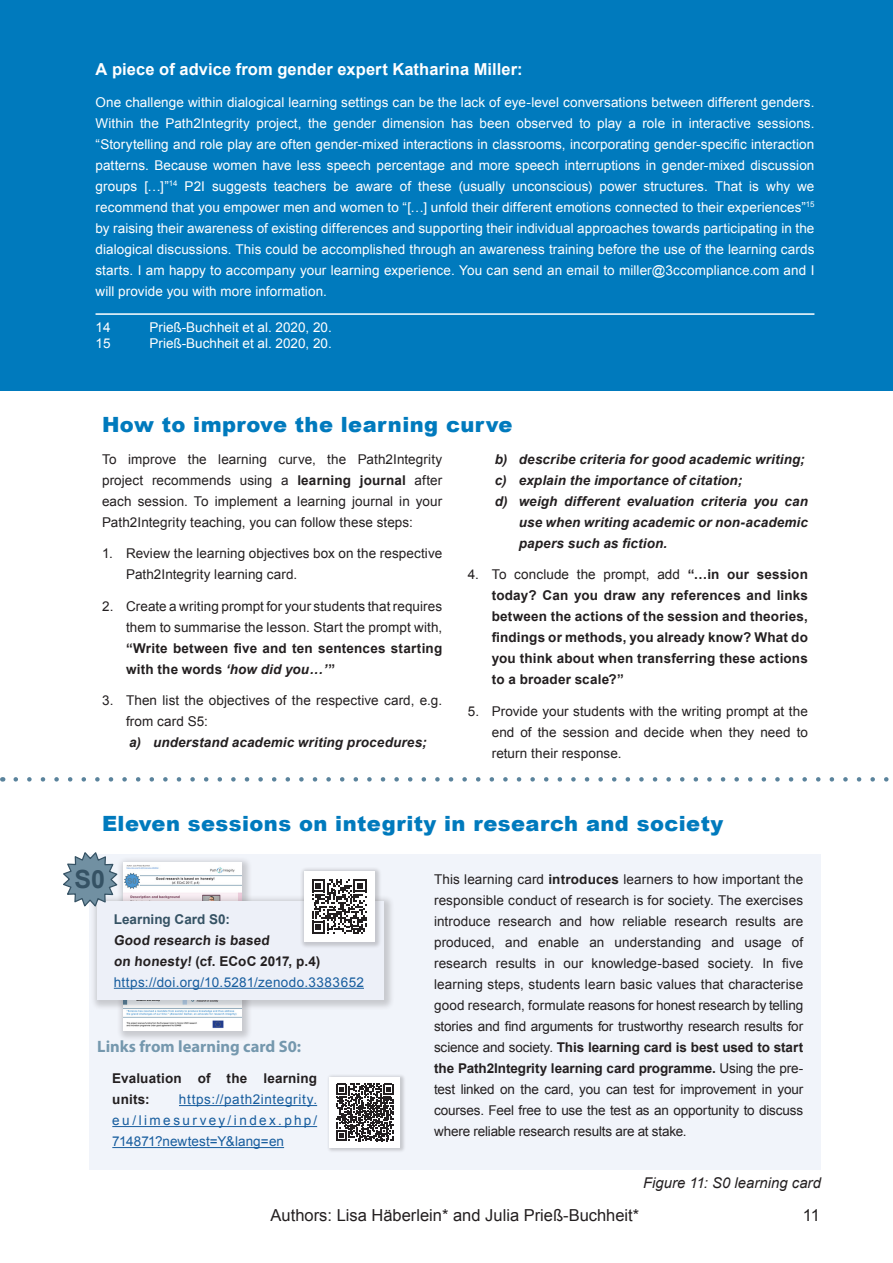
<style>
.page{position:relative;width:893px;height:1263px;background:#fff}
.page>*{position:absolute;margin:0;border:0;box-sizing:border-box;transform-origin:0 0}
.t1{font:700 25.05px "Arial";color:#355264}
.Content_section_head{font:900 21px "Arial";letter-spacing:.02em;color:#007abd}
.t2{font:16.5px "Arial";color:#231f20}
.numbered_list{font:700 16.5px "Arial";letter-spacing:.005em;color:#fff}
.Content_section_subh{font:700 16.5px "Myriad Pro";color:#7598ae}
.References_TOC{font:italic 14.85px "Arial";letter-spacing:.005em;color:#231f20}
.infobox_text{font:13.5px/21px "Arial";letter-spacing:.01em;color:#fff;text-align:justify}
.Main_text{font:13.5px/21px "Arial";letter-spacing:-.005em;color:#231f20;text-align:justify}
.numbered_list-2{font:13.5px/21px "Arial";letter-spacing:.01em;color:#231f20}
.numbered_list-3{font:700 13.5px/21px "Arial";letter-spacing:.015em;color:#231f20;text-align:justify}
.numbered_list_indent{font:italic 700 13.5px/21px "Arial";letter-spacing:.01em;color:#231f20;text-align:justify}
.Links{font:13.5px/21px "Arial";letter-spacing:.045em;color:#175d9e;text-align:justify}
.numbered_list-4{font:13.5px "Arial";letter-spacing:.03em;color:#175d9e}
.infobox_first_footno{font:13.5px "Arial";color:#fff}
.infobox_second_footn{font:13.5px "Arial";color:#fff}
.Links-2{font:700 13.5px/21px "Arial";letter-spacing:.01em;color:#231f20}
.numbered_list-5{font:700 13.5px "Arial";color:#355264}
.s1{font-weight:700}
.s2{font-weight:700;font-style:italic}
.s3{font-weight:400}
</style>
<div class="page">
<div style="left:0;top:0;width:893px;height:390px;background:#007abd"></div>
<hr style="left:96px;top:313px;width:718px;height:2px;background:#fff">
<svg style="left:16px;top:777px;width:873px;height:5px"></svg>
<div style="left:89px;top:854px;width:732px;height:316px;background:#f1f4fa"></div>
<div style="left:116px;top:856px;width:137px;height:186px;background:#231f20;opacity:.2"></div>
<img style="left:123px;top:863px;width:119px;height:168px">
<div style="left:90px;top:895px;width:305px;height:116px;background:#231f20;opacity:.2"></div>
<div style="left:97px;top:901px;width:287px;height:98px;background:#edf0f8"></div>
<hr style="left:114px;top:988px;width:250px;height:1px;background:#175d9e">
<svg style="left:63px;top:852px;width:54px;height:54px"></svg>
<div style="left:326px;top:1074px;width:80px;height:79px;background:#231f20;opacity:.2"></div>
<div style="left:330px;top:1077px;width:70px;height:70px;background:#fff"></div>
<svg style="left:336px;top:1083px;width:58px;height:58px"></svg>
<hr style="left:179px;top:1105px;width:138px;height:1px;background:#175d9e">
<hr style="left:112px;top:1126px;width:205px;height:1px;background:#175d9e">
<hr style="left:112px;top:1147px;width:172px;height:1px;background:#175d9e">
<div style="left:299px;top:867px;width:83px;height:82px;background:#231f20;opacity:.2"></div>
<div style="left:304px;top:872px;width:70px;height:70px;background:#fff"></div>
<svg style="left:312px;top:879px;width:55px;height:55px"></svg>
<p class="numbered_list" style="left:96px;top:58px;width:429px">A piece of advice from gender expert Katharina Miller:</p>
<p class="infobox_text" style="left:96px;top:91px;width:720px">One challenge within dialogical learning settings can be the lack of eye-level conversations between different genders.<br>Within the Path2Integrity project, the gender dimension has been observed to play a role in interactive sessions. “Storytelling and role play are often gender-mixed interactions in classrooms, incorporating gender-specific interaction patterns. Because women have less speech percentage and more speech interruptions in gender-mixed discussion groups […]”<sup>14</sup> P2I suggests teachers be aware of these (usually unconscious) power structures. That is why we recommend that you empower men and women to “[…] unfold their different emotions connected to their experiences”<sup>15 </sup>by raising their awareness of existing differences and supporting their individual approaches towards participating in the dialogical discussions. This could be accomplished through an awareness training before the use of the learning cards starts. I am happy to accompany your learning experience. You can send an email to miller@3ccompliance.com and I will provide you with more information.</p>
<p class="infobox_first_footno" style="left:96px;top:318px;width:17px">14</p>
<p class="infobox_first_footno" style="left:150px;top:318px;width:184px">Prieß-Buchheit et al. 2020, 20.</p>
<p class="infobox_second_footn" style="left:96px;top:334px;width:17px">15</p>
<p class="infobox_second_footn" style="left:150px;top:334px;width:184px">Prieß-Buchheit et al. 2020, 20.</p>
<p class="Content_section_head" style="left:102px;top:409px;width:412px">How to improve the learning curve</p>
<p class="Main_text" style="left:102px;top:448px;width:342px">To improve the learning curve, the Path2Integrity project recommends using a <span class="s1">learning journal</span> after each session. To implement a learning journal in your Path2Integrity teaching, you can follow these steps:</p>
<p class="numbered_list-2" style="left:126px;top:543px;width:318px;text-indent:-24px">1. Review the learning objectives box on the respective<br>Path2Integrity learning card.</p>
<p class="numbered_list-2" style="left:126px;top:595px;width:318px;text-align:justify;text-indent:-24px">2. Create a writing prompt for your students that requires them to summarise the lesson. Start the prompt with, <span class="s1">“Write between five and ten sentences starting with the words</span> <span class="s2">‘how did you...’</span><span class="s1">”</span></p>
<p class="numbered_list-2" style="left:126px;top:690px;width:318px;text-indent:-24px">3. Then list the objectives of the respective card, e.g. from card S5:</p>
<p class="numbered_list_indent" style="left:129px;top:732px;width:299px">a) understand academic writing procedures;</p>
<p class="numbered_list_indent" style="left:495px;top:449px;width:311px">b) describe criteria for good academic writing;</p>
<p class="numbered_list_indent" style="left:495px;top:470px;width:249px">c) explain the importance of citation;</p>
<p class="numbered_list_indent" style="left:519px;top:491px;width:291px;text-indent:-24px">d) weigh different evaluation criteria you can use when writing academic or non-academic papers such as fiction.</p>
<p class="numbered_list-3" style="left:492px;top:564px;width:318px;text-indent:-24px"><span class="s3">4. To conclude the prompt, add</span> “…in our session today? Can you draw any references and links between the actions of the session and theories, findings or methods, you already know? What do you think about when transferring these actions to a broader scale?”</p>
<p class="numbered_list-2" style="left:492px;top:700px;width:318px;text-align:justify;text-indent:-24px">5. Provide your students with the writing prompt at the end of the session and decide when they need to return their response.</p>
<p class="Content_section_head" style="left:102px;top:808px;width:623px">Eleven sessions on integrity in research and society</p>
<p class="t1" style="left:74px;top:863px;width:32px">S0</p>
<p class="Main_text" style="left:434px;top:868px;width:371px">This learning card <span class="s1">introduces</span> learners to how important the responsible conduct of research is for society. The exercises introduce research and how reliable research results are produced, and enable an understanding and usage of research results in our knowledge-based society. In five learning steps, students learn basic values that characterise good research, formulate reasons for honest research by telling stories and find arguments for trustworthy research results for science and society. <span class="s1">This learning card is best used to start the Path2Integrity learning card programme.</span> Using the pre&shy;test linked on the card, you can test for improvement in your courses. Feel free to use the test as an opportunity to discuss where reliable research results are at stake.</p>
<p class="numbered_list-5" style="left:114px;top:910px;width:118px">Learning Card S0:</p>
<p class="numbered_list-3" style="left:114px;top:930px;width:208px">Good research is based<br>on honesty! (cf. ECoC 2017, p. 4)</p>
<p class="numbered_list-4" style="left:114px;top:973px;width:252px">https://doi.org/10.5281/zenodo.3383652</p>
<p class="Content_section_subh" style="left:97px;top:1035px;width:205px">Links from learning card S0:</p>
<p class="Links-2" style="left:112px;top:1068px;width:206px">Evaluation of the learning units:</p>
<p class="Links" style="left:112px;top:1089px;width:206px;text-indent:67px">https://path2integrity. eu/limesurvey/index.php/ 714871?newtest=Y&amp;lang=en</p>
<p class="References_TOC" style="left:643px;top:1173px;width:179px">Figure 11: S0 learning card</p>
<p class="t2" style="left:271px;top:1204px;width:370px">Authors: Lisa Häberlein* and Julia Prieß-Buchheit*</p>
<p class="t2" style="left:803px;top:1204px;width:19px">11</p>
</div>
